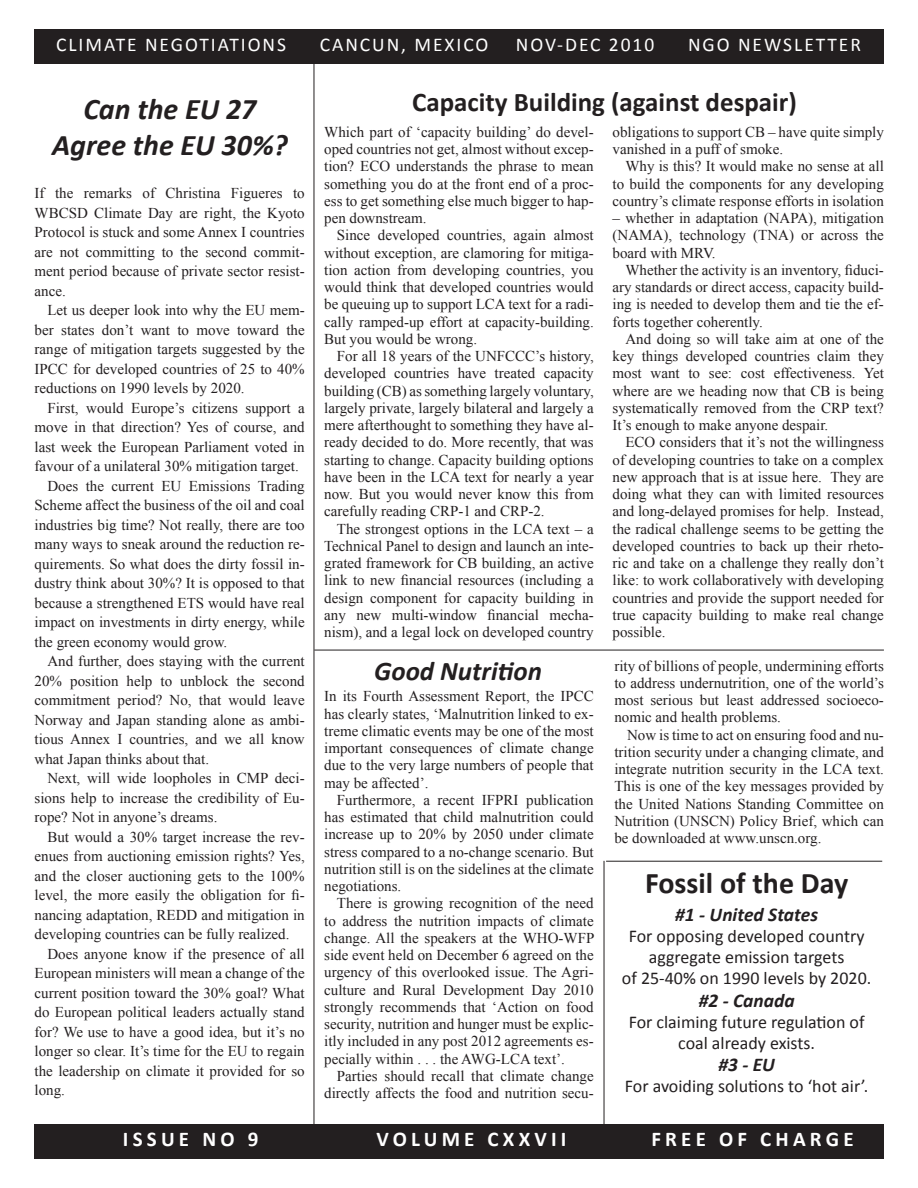
<style>
.page{position:relative;width:918px;height:1188px;background:#fff}
.page>*{position:absolute;margin:0;border:0;box-sizing:border-box;transform-origin:0 0}
.body_lede{font:italic 700 30px/36px "Calibri";color:#231f20;text-align:center}
.body_lede-2{font:700 30px "Calibri";color:#231f20}
.body_lede-3{font:700 27px "Calibri";color:#231f20}
.body_lede-4{font:italic 700 27px "Calibri";color:#231f20}
.t1{font:700 21px "Calibri";letter-spacing:.2em;color:#fff}
.t2{font:19.5px "Calibri";letter-spacing:.1em;color:#fff}
.body_lede-5{font:italic 700 19.5px "Calibri";color:#231f20}
.body_lede-6{font:18px/21px "Calibri";color:#231f20;text-align:center}
.body{font:15px/17.2px "Times New Roman";color:#231f20;text-align:justify}
.body_lede-7{font:15px/17.2px "Times New Roman";color:#231f20;text-align:justify}
</style>
<div class="page">
<div style="left:34px;top:30px;width:850px;height:34px;background:#231f20"></div>
<div style="left:34px;top:1124px;width:850px;height:34px;background:#231f20"></div>
<hr style="left:606px;top:861px;width:276px;height:1px;background:#231f20">
<hr style="left:604px;top:861px;width:1px;height:263px;background:#231f20">
<hr style="left:314px;top:64px;width:1px;height:1060px;background:#231f20">
<hr style="left:314px;top:650px;width:570px;height:1px;background:#231f20">
<p class="t2" style="left:56px;top:32px;width:231px">CLIMATE NEGOTIATIONS</p>
<p class="t2" style="left:320px;top:32px;width:170px">CANCUN, MEXICO</p>
<p class="t2" style="left:516px;top:32px;width:140px">NOV-DEC 2010</p>
<p class="t2" style="left:688px;top:32px;width:174px">NGO NEWSLETTER</p>
<p class="body_lede" style="left:52px;top:91px;width:237px">Can the EU 27<br>Agree the EU 30%?</p>
<p class="body_lede-3" style="left:412px;top:84px;width:386px">Capacity Building (against despair)</p>
<p class="body_lede-7" style="left:324px;top:123px;width:271px">Which part of ‘capacity building’ do devel&shy;oped countries not get, almost without excep&shy;tion? ECO understands the phrase to mean something you do at the front end of a proc&shy;ess to get something else much bigger to hap&shy;pen downstream.</p>
<p class="body" style="left:324px;top:227px;width:271px;text-indent:13px">Since developed countries, again almost without exception, are clamoring for mitiga&shy;tion action from developing countries, you would think that developed countries would be queuing up to support LCA text for a radi&shy;cally ramped-up effort at capacity-building.<br>But you would be wrong.</p>
<p class="body" style="left:324px;top:347px;width:271px;text-indent:13px">For all 18 years of the UNFCCC’s history, developed countries have treated capacity building (CB) as something largely voluntary, largely private, largely bilateral and largely a mere afterthought to something they have al&shy;ready decided to do. More recently, that was starting to change. Capacity building options have been in the LCA text for nearly a year now. But you would never know this from carefully reading CRP-1 and CRP-2.</p>
<p class="body" style="left:324px;top:520px;width:271px;text-indent:13px">The strongest options in the LCA text – a Technical Panel to design and launch an inte&shy;grated framework for CB building, an active link to new financial resources (including a design component for capacity building in any new multi-window financial mecha&shy;nism), and a legal lock on developed country</p>
<p class="body" style="left:613px;top:123px;width:273px">obligations to support CB – have quite simply vanished in a puff of smoke.</p>
<p class="body" style="left:613px;top:158px;width:273px;text-indent:13px">Why is this? It would make no sense at all to build the components for any developing country’s climate response efforts in isolation</p>
<p class="body" style="left:613px;top:209px;width:273px">– whether in adaptation (NAPA), mitigation (NAMA), technology (TNA) or across the board with MRV.</p>
<p class="body" style="left:613px;top:261px;width:273px;text-indent:13px">Whether the activity is an inventory, fiduci&shy;ary standards or direct access, capacity build&shy;ing is needed to develop them and tie the ef&shy;forts together coherently.</p>
<p class="body" style="left:613px;top:330px;width:273px;text-indent:13px">And doing so will take aim at one of the key things developed countries claim they most want to see: cost effectiveness. Yet where are we heading now that CB is being systematically removed from the CRP text?<br>It’s enough to make anyone despair.</p>
<p class="body" style="left:613px;top:434px;width:273px;text-indent:13px">ECO considers that it’s not the willingness of developing countries to take on a complex new approach that is at issue here. They are doing what they can with limited resources and long-delayed promises for help. Instead, the radical challenge seems to be getting the developed countries to back up their rheto&shy;ric and take on a challenge they really don’t like: to work collaboratively with developing countries and provide the support needed for true capacity building to make real change possible.</p>
<p class="body_lede-7" style="left:35px;top:183px;width:272px;line-height:19.5px">If the remarks of Christina Figueres to WBCSD Climate Day are right, the Kyoto Protocol is stuck and some Annex I countries are not committing to the second commit&shy;ment period because of private sector resist&shy;ance.</p>
<p class="body" style="left:35px;top:300px;width:272px;line-height:19.5px;text-indent:13px">Let us deeper look into why the EU mem&shy;ber states don’t want to move toward the range of mitigation targets suggested by the IPCC for developed countries of 25 to 40% reductions on 1990 levels by 2020.</p>
<p class="body" style="left:35px;top:398px;width:272px;line-height:19.5px;text-indent:13px">First, would Europe’s citizens support a move in that direction? Yes of course, and last week the European Parliament voted in favour of a unilateral 30% mitigation target.</p>
<p class="body" style="left:35px;top:476px;width:272px;line-height:19.5px;text-indent:13px">Does the current EU Emissions Trading Scheme affect the business of the oil and coal industries big time? Not really, there are too many ways to sneak around the reduction re&shy;quirements. So what does the dirty fossil in&shy;dustry think about 30%? It is opposed to that because a strengthened ETS would have real impact on investments in dirty energy, while the green economy would grow.</p>
<p class="body" style="left:35px;top:651px;width:272px;line-height:19.5px;text-indent:13px">And further, does staying with the current 20% position help to unblock the second commitment period? No, that would leave Norway and Japan standing alone as ambi&shy;tious Annex I countries, and we all know what Japan thinks about that.</p>
<p class="body" style="left:35px;top:768px;width:272px;line-height:19.5px;text-indent:13px">Next, will wide loopholes in CMP deci&shy;sions help to increase the credibility of Eu&shy;rope? Not in anyone’s dreams.</p>
<p class="body" style="left:35px;top:827px;width:272px;line-height:19.5px;text-indent:13px">But would a 30% target increase the rev&shy;enues from auctioning emission rights? Yes, and the closer auctioning gets to the 100% level, the more easily the obligation for fi&shy;nancing adaptation, REDD and mitigation in developing countries can be fully realized.</p>
<p class="body" style="left:35px;top:944px;width:272px;line-height:19.5px;text-indent:13px">Does anyone know if the presence of all European ministers will mean a change of the current position toward the 30% goal? What do European political leaders actually stand for? We use to have a good idea, but it’s no longer so clear. It’s time for the EU to regain the leadership on climate it provided for so long.</p>
<p class="body_lede-4" style="left:374px;top:654px;width:169px">Good Nutrition</p>
<p class="body" style="left:614px;top:657px;width:271px">rity of billions of people, undermining efforts to address undernutrition, one of the world’s most serious but least addressed socioeco&shy;nomic and health problems.</p>
<p class="body" style="left:614px;top:726px;width:271px;text-indent:13px">Now is time to act on ensuring food and nu&shy;trition security under a changing climate, and integrate nutrition security in the LCA text.<br>This is one of the key messages provided by the United Nations Standing Committee on Nutrition (UNSCN) Policy Brief, which can be downloaded at www.unscn.org.</p>
<p class="body_lede-7" style="left:324px;top:687px;width:271px">In its Fourth Assessment Report, the IPCC has clearly states, ‘Malnutrition linked to ex&shy;treme climatic events may be one of the most important consequences of climate change due to the very large numbers of people that may be affected’.</p>
<p class="body" style="left:324px;top:791px;width:271px;text-indent:13px">Furthermore, a recent IFPRI publication has estimated that child malnutrition could increase up to 20% by 2050 under climate stress compared to a no-change scenario. But nutrition still is on the sidelines at the climate negotiations.</p>
<p class="body" style="left:324px;top:894px;width:272px;text-indent:13px">There is growing recognition of the need to address the nutrition impacts of climate change. All the speakers at the WHO-WFP side event held on December 6 agreed on the urgency of this overlooked issue. The Agri&shy;culture and Rural Development Day 2010 strongly recommends that ‘Action on food security, nutrition and hunger must be explic&shy;itly included in any post 2012 agreements es&shy;pecially within . . . the AWG-LCA text’.</p>
<p class="body" style="left:324px;top:1067px;width:271px;text-align:right">Parties should recall that climate change directly affects the food and nutrition secu-</p>
<p class="body_lede-2" style="left:645px;top:864px;width:205px">Fossil of the Day</p>
<p class="body_lede-5" style="left:675px;top:902px;width:144px">#1 - United States</p>
<p class="body_lede-6" style="left:629px;top:926px;width:237px">For opposing developed country aggregate emission targets</p>
<p class="body_lede-6" style="left:622px;top:968px;width:251px">of 25-40% on 1990 levels by 2020.</p>
<p class="body_lede-5" style="left:699px;top:988px;width:97px">#2 - Canada</p>
<p class="body_lede-6" style="left:629px;top:1011px;width:237px">For claiming future regulation of coal already exists.</p>
<p class="body_lede-5" style="left:718px;top:1052px;width:58px">#3 - EU</p>
<p class="body_lede-6" style="left:625px;top:1076px;width:245px">For avoiding solutions to ‘hot air’.</p>
<p class="t1" style="left:123px;top:1125px;width:137px">ISSUE NO 9</p>
<p class="t1" style="left:377px;top:1125px;width:191px">VOLUME CXXVII</p>
<p class="t1" style="left:651px;top:1126px;width:204px">FREE OF CHARGE</p>
</div>
